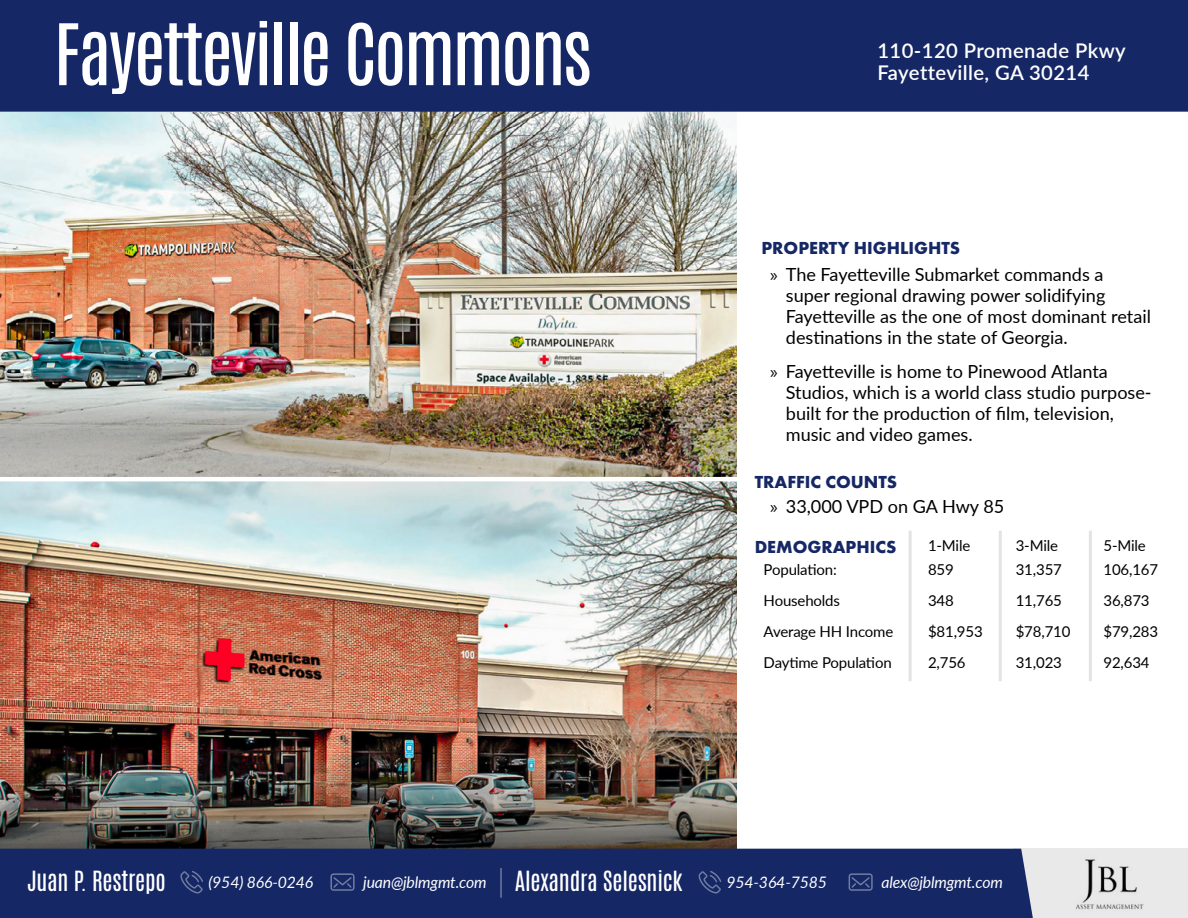
<style>
.page{position:relative;width:1188px;height:918px;background:#fff}
.page>*{position:absolute;margin:0;border:0;box-sizing:border-box;transform-origin:0 0}
.t1{font:72px "Antonio";letter-spacing:-.04em;color:#fff}
.t2{font:23.25px "Antonio";letter-spacing:-.01em;color:#fff}
.t3{font:600 20.25px "Lato";letter-spacing:.02em;color:#fff}
.t4{font:18.15px/21px "Lato";color:#000}
.t5{font:700 18.15px "Futura PT";color:#152765}
.t6{font:700 18.15px "Futura PT";color:#152765}
.t7{font:italic 15.9px "Lato";letter-spacing:-.01em;color:#fff}
.t8{font:15px "Lato";letter-spacing:-.01em;color:#000}
.s1{font-family:"Myriad Pro"}
</style>
<div class="page">
<img style="left:0;top:112px;width:736px;height:737px">
<hr style="left:999px;top:531px;width:3px;height:150px;background:#e3e3e3">
<hr style="left:1089px;top:531px;width:3px;height:150px;background:#e3e3e3">
<hr style="left:909px;top:531px;width:3px;height:150px;background:#e3e3e3">
<hr style="left:0;top:477px;width:738px;height:4px;background:#fff">
<div style="left:1013px;top:849px;width:175px;height:69px;background:#e9e9e9"></div>
<div style="left:0;top:0;width:1188px;height:112px;background:#152765"></div>
<div style="left:0;top:849px;width:1033px;height:69px;background:#152765"></div>
<img style="left:1076px;top:859px;width:68px;height:51px">
<svg style="left:180px;top:871px;width:23px;height:23px"></svg>
<svg style="left:698px;top:871px;width:23px;height:23px"></svg>
<svg style="left:330px;top:873px;width:25px;height:18px"></svg>
<svg style="left:849px;top:873px;width:24px;height:18px"></svg>
<hr style="left:500px;top:868px;width:2px;height:30px;background:#fff">
<h1 class="t1" style="left:54px;top:1px;width:539px">Fayetteville Commons</h1>
<p class="t3" style="left:878px;top:36px;width:250px">110-120 Promenade Pkwy</p>
<p class="t3" style="left:878px;top:58px;width:214px">Fayetteville, GA 30214</p>
<p class="t5" style="left:762px;top:236px;width:200px">PROPERTY HIGHLIGHTS</p>
<p class="t4" style="left:786px;top:263px;width:367px;text-indent:-16px"><span class="s1">»</span> The Fayetteville Submarket commands a super regional drawing power solidifying Fayetteville as the one of most dominant retail destinations in the state of Georgia.</p>
<p class="t4" style="left:786px;top:360px;width:367px;text-indent:-16px"><span class="s1">»</span> Fayetteville is home to Pinewood Atlanta Studios, which is a world class studio purpose&shy;built for the production of film, television, music and video games.</p>
<p class="t5" style="left:755px;top:471px;width:144px">TRAFFIC COUNTS</p>
<p class="t4" style="left:770px;top:495px;width:236px"><span class="s1">»</span> 33,000 VPD on GA Hwy 85</p>
<p class="t6" style="left:755px;top:535px;width:143px">DEMOGRAPHICS</p>
<p class="t8" style="left:928px;top:535px;width:44px">1-Mile</p>
<p class="t8" style="left:1016px;top:535px;width:44px">3-Mile</p>
<p class="t8" style="left:1104px;top:535px;width:44px">5-Mile</p>
<p class="t8" style="left:764px;top:559px;width:75px">Population:</p>
<p class="t8" style="left:928px;top:559px;width:27px">859</p>
<p class="t8" style="left:1016px;top:559px;width:48px">31,357</p>
<p class="t8" style="left:1104px;top:559px;width:56px">106,167</p>
<p class="t8" style="left:764px;top:590px;width:78px">Households</p>
<p class="t8" style="left:928px;top:590px;width:27px">348</p>
<p class="t8" style="left:1016px;top:590px;width:48px">11,765</p>
<p class="t8" style="left:1104px;top:590px;width:48px">36,873</p>
<p class="t8" style="left:764px;top:621px;width:131px">Average HH Income</p>
<p class="t8" style="left:928px;top:621px;width:56px">$81,953</p>
<p class="t8" style="left:1016px;top:621px;width:56px">$78,710</p>
<p class="t8" style="left:1104px;top:621px;width:56px">$79,283</p>
<p class="t8" style="left:764px;top:652px;width:130px">Daytime Population</p>
<p class="t8" style="left:928px;top:652px;width:39px">2,756</p>
<p class="t8" style="left:1016px;top:652px;width:48px">31,023</p>
<p class="t8" style="left:1104px;top:652px;width:48px">92,634</p>
<p class="t2" style="left:27px;top:864px;width:140px">Juan P. Restrepo</p>
<p class="t7" style="left:208px;top:870px;width:107px">(954) 866-0246</p>
<p class="t2" style="left:363px;top:864px;width:321px"><sup>juan@jblmgmt.com</sup> Alexandra Selesnick</p>
<p class="t7" style="left:726px;top:870px;width:102px">954-364-7585</p>
<p class="t7" style="left:881px;top:870px;width:123px">alex@jblmgmt.com</p>
</div>
